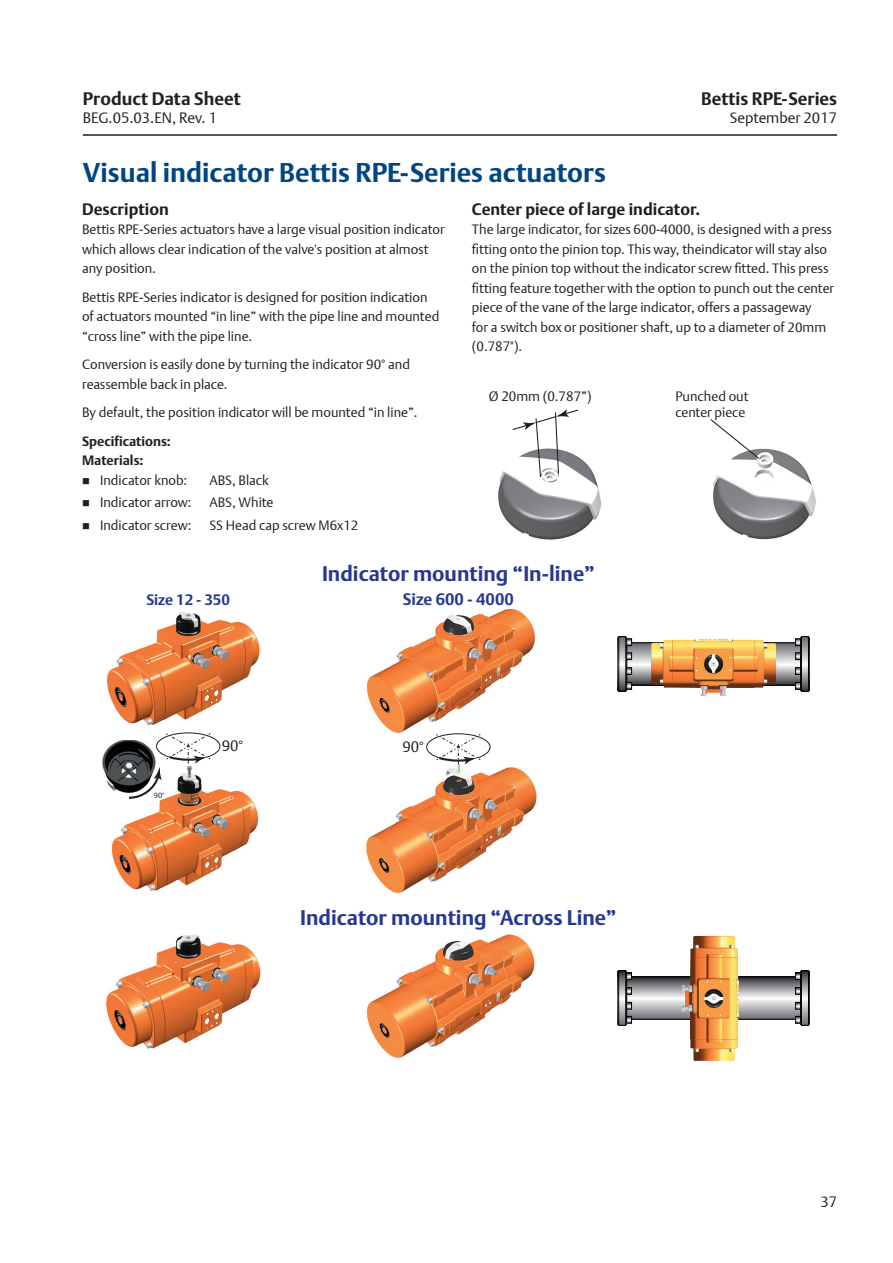
<style>
.page{position:relative;width:893px;height:1263px;background:#fff}
.page>*{position:absolute;margin:0;border:0;box-sizing:border-box;transform-origin:0 0}
._02_Section_title{font:700 27px "DTL Argo T";color:#004684}
.t1{font:700 21px "DTL Argo T";color:#283890}
._07_MP_Docu__type_Pr{font:700 18px "DTL Argo T";color:#231f20}
._02_Subhead_2{font:700 16.5px "DTL Argo T";color:#231f20}
.t2{font:700 16.5px "DTL Argo T";color:#283890}
._07_MP_Docu__type_Pr-2{font:15px "DTL Argo T Light";color:#231f20}
.t3{font:700 15px "DTL Argo T";color:#283890}
._07_MP_Page_number_r{font:15px "DTL Argo T Light";color:#231f20}
._01_Body_text{font:13.5px/19.5px "DTL Argo T Light";color:#231f20}
._02_Subhead_3{font:700 13.5px "DTL Argo T";color:#231f20}
.t4{font:7.5px "DTL Argo T Light";color:#231f20}
</style>
<div class="page">
<hr style="left:83px;top:134px;width:754px;height:2px;background:#231f20">
<img style="left:111px;top:792px;width:147px;height:99px">
<svg style="left:628px;top:979px;width:171px;height:38px;background:#abacaf"></svg>
<div style="left:626px;top:977px;width:175px;height:42px;border:1px solid #000001"></div>
<div style="left:618px;top:971px;width:9px;height:53px;border:1px solid #000001"></div>
<svg style="left:620px;top:972px;width:4px;height:51px"></svg>
<div style="left:618px;top:970px;width:8px;height:55px;border:1px solid #000001"></div>
<div style="left:626px;top:973px;width:6px;height:7px;border:1px solid #000001"></div>
<div style="left:626px;top:987px;width:6px;height:7px;border:1px solid #000001"></div>
<div style="left:626px;top:1002px;width:6px;height:7px;border:1px solid #000001"></div>
<div style="left:626px;top:1016px;width:6px;height:7px;border:1px solid #000001"></div>
<div style="left:800px;top:971px;width:9px;height:53px;border:1px solid #000001"></div>
<svg style="left:803px;top:972px;width:4px;height:51px"></svg>
<div style="left:801px;top:970px;width:8px;height:55px;border:1px solid #000001"></div>
<div style="left:795px;top:973px;width:6px;height:7px;border:1px solid #000001"></div>
<div style="left:795px;top:987px;width:6px;height:7px;border:1px solid #000001"></div>
<div style="left:795px;top:1002px;width:6px;height:7px;border:1px solid #000001"></div>
<div style="left:795px;top:1016px;width:6px;height:7px;border:1px solid #000001"></div>
<svg style="left:628px;top:645px;width:171px;height:38px;background:#abacae"></svg>
<div style="left:626px;top:643px;width:175px;height:42px;border:1px solid #000001"></div>
<div style="left:618px;top:638px;width:9px;height:52px;border:1px solid #000001"></div>
<svg style="left:620px;top:638px;width:4px;height:51px"></svg>
<div style="left:618px;top:636px;width:8px;height:55px;border:1px solid #000001"></div>
<div style="left:626px;top:682px;width:6px;height:7px;border:1px solid #000001"></div>
<div style="left:626px;top:668px;width:6px;height:7px;border:1px solid #000001"></div>
<div style="left:626px;top:653px;width:6px;height:7px;border:1px solid #000001"></div>
<div style="left:626px;top:639px;width:6px;height:7px;border:1px solid #000001"></div>
<div style="left:800px;top:638px;width:9px;height:52px;border:1px solid #000001"></div>
<svg style="left:803px;top:638px;width:4px;height:51px"></svg>
<div style="left:801px;top:636px;width:8px;height:55px;border:1px solid #000001"></div>
<div style="left:795px;top:682px;width:6px;height:7px;border:1px solid #000001"></div>
<div style="left:795px;top:668px;width:6px;height:7px;border:1px solid #000001"></div>
<div style="left:795px;top:653px;width:6px;height:7px;border:1px solid #000001"></div>
<div style="left:795px;top:639px;width:6px;height:7px;border:1px solid #000001"></div>
<img style="left:102px;top:740px;width:25px;height:52px">
<img style="left:106px;top:611px;width:154px;height:114px">
<img style="left:106px;top:934px;width:155px;height:115px">
<img style="left:366px;top:609px;width:169px;height:123px">
<img style="left:366px;top:767px;width:170px;height:126px">
<img style="left:366px;top:934px;width:169px;height:124px">
<img style="left:651px;top:639px;width:125px;height:57px">
<img style="left:682px;top:936px;width:57px;height:125px">
<svg style="left:127px;top:732px;width:364px;height:68px"></svg>
<img style="left:498px;top:457px;width:103px;height:83px">
<img style="left:713px;top:448px;width:103px;height:92px">
<svg style="left:511px;top:409px;width:68px;height:69px"></svg>
<svg style="left:710px;top:419px;width:51px;height:41px"></svg>
<p class="_07_MP_Docu__type_Pr" style="left:83px;top:88px;width:159px">Product Data Sheet</p>
<p class="_07_MP_Docu__type_Pr" style="left:701px;top:88px;width:137px">Bettis RPE-Series</p>
<p class="_07_MP_Docu__type_Pr-2" style="left:83px;top:109px;width:136px">BEG.05.03.EN, Rev. 1</p>
<p class="_07_MP_Docu__type_Pr-2" style="left:730px;top:109px;width:109px">September 2017</p>
<p class="_02_Section_title" style="left:83px;top:157px;width:525px">Visual indicator Bettis RPE-Series actuators</p>
<p class="_02_Subhead_2" style="left:82px;top:199px;width:88px">Description</p>
<p class="_01_Body_text" style="left:82px;top:220px;width:364px">Bettis RPE-Series actuators have a large visual position indicator which allows clear indication of the valve's position at almost any position.</p>
<p class="_01_Body_text" style="left:82px;top:287px;width:359px">Bettis RPE-Series indicator is designed for position indication of actuators mounted “in line” with the pipe line and mounted “cross line” with the pipe line.</p>
<p class="_01_Body_text" style="left:82px;top:355px;width:329px">Conversion is easily done by turning the indicator 90° and reassemble back in place.</p>
<p class="_01_Body_text" style="left:82px;top:403px;width:337px">By default, the position indicator will be mounted “in line”.</p>
<p class="_02_Subhead_3" style="left:82px;top:433px;width:90px">Specifications:</p>
<p class="_02_Subhead_3" style="left:82px;top:452px;width:63px">Materials:</p>
<p class="_01_Body_text" style="left:100px;top:470px;width:89px">Indicator knob:</p>
<p class="_01_Body_text" style="left:210px;top:470px;width:61px">ABS, Black</p>
<p class="_01_Body_text" style="left:100px;top:493px;width:93px">Indicator arrow:</p>
<p class="_01_Body_text" style="left:210px;top:493px;width:66px">ABS, White</p>
<p class="_01_Body_text" style="left:100px;top:515px;width:93px">Indicator screw:</p>
<p class="_01_Body_text" style="left:210px;top:515px;width:150px">SS Head cap screw M6x12</p>
<p class="_02_Subhead_2" style="left:472px;top:199px;width:230px">Center piece of large indicator.</p>
<p class="_01_Body_text" style="left:472px;top:220px;width:364px">The large indicator, for sizes 600-4000, is designed with a press fitting onto the pinion top. This way, theindicator will stay also on the pinion top without the indicator screw fitted. This press fitting feature together with the option to punch out the center piece of the vane of the large indicator, offers a passageway<br>for a switch box or positioner shaft, up to a diameter of 20mm (0.787").</p>
<p class="_01_Body_text" style="left:489px;top:386px;width:104px">Ø 20mm (0.787”)</p>
<p class="_01_Body_text" style="left:675px;top:388px;width:75px;line-height:16.2px">Punched out center piece</p>
<p class="t1" style="left:322px;top:561px;width:274px">Indicator mounting “In-line”</p>
<p class="t3" style="left:146px;top:591px;width:85px">Size 12 - 350</p>
<p class="t2" style="left:403px;top:589px;width:112px">Size 600 - 4000</p>
<p class="t4" style="left:154px;top:790px;width:12px">90°</p>
<p class="_07_MP_Docu__type_Pr-2" style="left:222px;top:736px;width:23px">90°</p>
<p class="_07_MP_Docu__type_Pr-2" style="left:403px;top:737px;width:23px">90°</p>
<p class="t1" style="left:300px;top:905px;width:318px">Indicator mounting “Across Line”</p>
<p class="_07_MP_Page_number_r" style="left:820px;top:1192px;width:18px">37</p>
</div>
